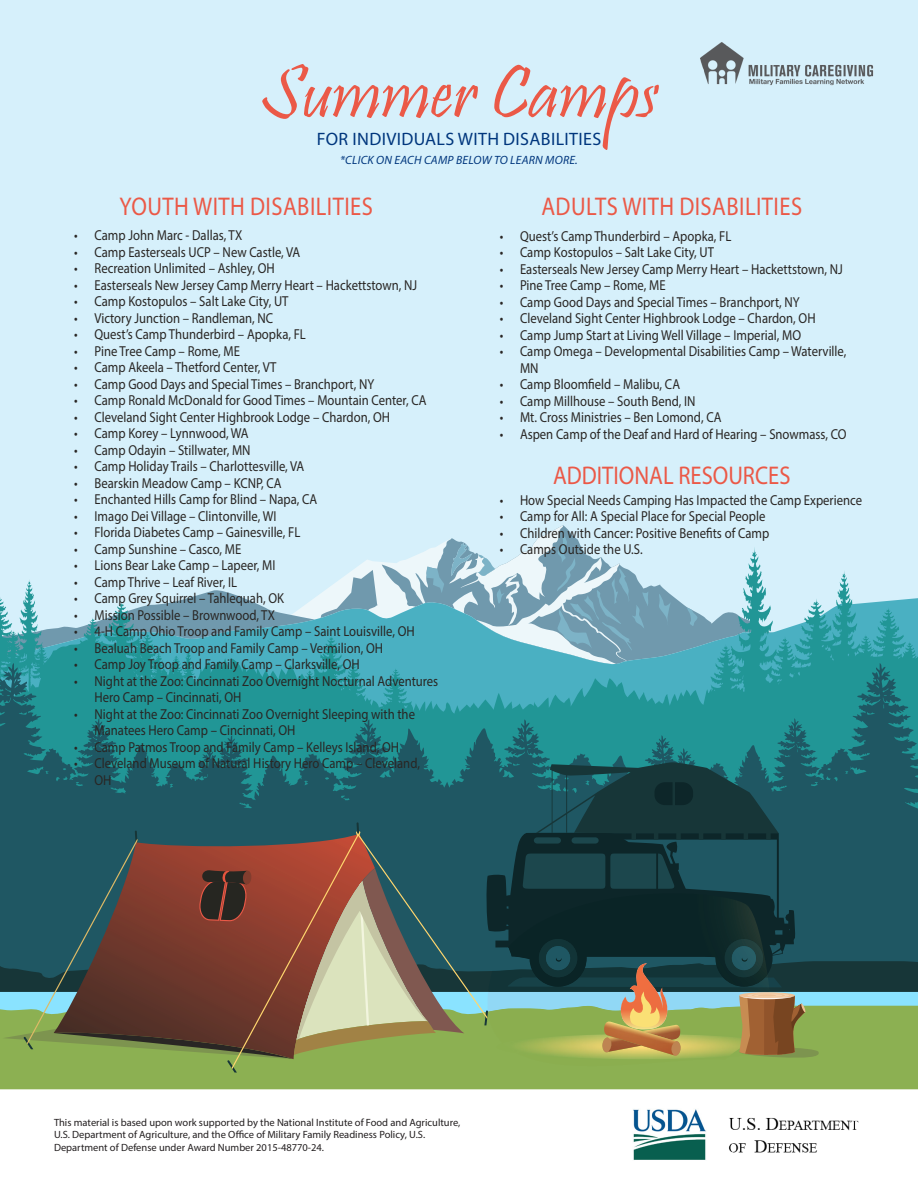
<style>
.page{position:relative;width:918px;height:1188px;background:#fff}
.page>*{position:absolute;margin:0;border:0;box-sizing:border-box;transform-origin:0 0}
.t1{font:76.5px "Pristina";color:#eb5947}
.t2{font:25.65px "Myriad Pro";letter-spacing:.02em;color:#eb5947;scale:.88 1}
.t3{font:25.65px "Myriad Pro";color:#eb5947;scale:.88 1}
.t4{font:18px "Myriad Pro";letter-spacing:.02em;color:#00367d}
.t5{font:14.4px/16.5px "Myriad Pro";color:#292624;scale:.88 1}
.t6{font:italic 12px "Myriad Pro";letter-spacing:.02em;color:#00367d}
.t7{font:10.5px/12.6px "Myriad Pro";color:#231f20}
</style>
<div class="page">
<div style="left:0;top:0;width:918px;height:546px;background:#d6f0fb"></div>
<div style="left:649px;top:525px;width:123px;height:21px;background:#d6f0fb"></div>
<div style="left:0;top:525px;width:649px;height:21px;background:#d6f0fb"></div>
<svg style="left:0;top:546px;width:918px;height:117px;background:#92c7d4"></svg>
<svg style="left:0;top:663px;width:918px;height:99px;background:#279196"></svg>
<div style="left:0;top:1073px;width:918px;height:16px;background:#8cb052"></div>
<svg style="left:0;top:762px;width:918px;height:311px;background:#4b6255"></svg>
<img style="left:729px;top:1118px;width:130px;height:35px">
<img style="left:633px;top:1109px;width:73px;height:51px">
<img style="left:700px;top:41px;width:173px;height:44px">
<p class="t1" style="left:260px;top:50px;width:400px">Summer Camps</p>
<p class="t4" style="left:317px;top:128px;width:286px">FOR INDIVIDUALS WITH DISABILITIES</p>
<p class="t6" style="left:340px;top:153px;width:239px">*CLICK ON EACH CAMP BELOW TO LEARN MORE.</p>
<p class="t2" style="left:120px;top:190px;width:290px">YOUTH WITH DISABILITIES</p>
<p class="t5" style="left:74px;top:227px;width:193px">• Camp John Marc - Dallas, TX</p>
<p class="t5" style="left:74px;top:243px;width:258px">• Camp Easterseals UCP – New Castle, VA</p>
<p class="t5" style="left:74px;top:260px;width:229px">• Recreation Unlimited – Ashley, OH</p>
<p class="t5" style="left:74px;top:276px;width:391px">• Easterseals New Jersey Camp Merry Heart – Hackettstown, NJ</p>
<p class="t5" style="left:74px;top:293px;width:245px">• Camp Kostopulos – Salt Lake City, UT</p>
<p class="t5" style="left:74px;top:309px;width:228px">• Victory Junction – Randleman, NC</p>
<p class="t5" style="left:74px;top:326px;width:265px">• Quest’s Camp Thunderbird – Apopka, FL</p>
<p class="t5" style="left:74px;top:342px;width:190px">• Pine Tree Camp – Rome, ME</p>
<p class="t5" style="left:74px;top:359px;width:231px">• Camp Akeela – Thetford Center, VT</p>
<p class="t5" style="left:74px;top:375px;width:342px">• Camp Good Days and Special Times – Branchport, NY</p>
<p class="t5" style="left:74px;top:392px;width:402px">• Camp Ronald McDonald for Good Times – Mountain Center, CA</p>
<p class="t5" style="left:74px;top:408px;width:360px">• Cleveland Sight Center Highbrook Lodge – Chardon, OH</p>
<p class="t5" style="left:74px;top:425px;width:200px">• Camp Korey – Lynnwood, WA</p>
<p class="t5" style="left:74px;top:441px;width:202px">• Camp Odayin – Stillwater, MN</p>
<p class="t5" style="left:74px;top:458px;width:263px">• Camp Holiday Trails – Charlottesville, VA</p>
<p class="t5" style="left:74px;top:474px;width:237px">• Bearskin Meadow Camp – KCNP, CA</p>
<p class="t5" style="left:74px;top:491px;width:278px">• Enchanted Hills Camp for Blind – Napa, CA</p>
<p class="t5" style="left:74px;top:507px;width:231px">• Imago Dei Village – Clintonville, WI</p>
<p class="t5" style="left:74px;top:524px;width:258px">• Florida Diabetes Camp – Gainesville, FL</p>
<p class="t5" style="left:74px;top:540px;width:191px">• Camp Sunshine – Casco, ME</p>
<p class="t5" style="left:74px;top:557px;width:230px">• Lions Bear Lake Camp – Lapeer, MI</p>
<p class="t5" style="left:74px;top:573px;width:187px">• Camp Thrive – Leaf River, IL</p>
<p class="t5" style="left:74px;top:590px;width:240px">• Camp Grey Squirrel – Tahlequah, OK</p>
<p class="t5" style="left:74px;top:606px;width:230px">• Mission Possible – Brownwood, TX</p>
<p class="t5" style="left:74px;top:623px;width:388px">• 4-H Camp Ohio Troop and Family Camp – Saint Louisville, OH</p>
<p class="t5" style="left:74px;top:639px;width:353px">• Bealuah Beach Troop and Family Camp – Vermilion, OH</p>
<p class="t5" style="left:74px;top:656px;width:326px">• Camp Joy Troop and Family Camp – Clarksville, OH</p>
<p class="t5" style="left:94px;top:672px;width:392px;text-indent:-20px">• Night at the Zoo: Cincinnati Zoo Overnight Nocturnal Adventures<br>Hero Camp – Cincinnati, OH</p>
<p class="t5" style="left:94px;top:705px;width:366px;text-indent:-20px">• Night at the Zoo: Cincinnati Zoo Overnight Sleeping with the<br>Manatees Hero Camp – Cincinnati, OH</p>
<p class="t5" style="left:74px;top:738px;width:371px">• Camp Patmos Troop and Family Camp – Kelleys Island, OH</p>
<p class="t5" style="left:94px;top:755px;width:371px;text-indent:-20px">• Cleveland Museum of Natural History Hero Camp – Cleveland,<br>OH</p>
<p class="t2" style="left:541px;top:191px;width:298px">ADULTS WITH DISABILITIES</p>
<p class="t5" style="left:500px;top:228px;width:265px">• Quest’s Camp Thunderbird – Apopka, FL</p>
<p class="t5" style="left:500px;top:244px;width:245px">• Camp Kostopulos – Salt Lake City, UT</p>
<p class="t5" style="left:500px;top:261px;width:391px">• Easterseals New Jersey Camp Merry Heart – Hackettstown, NJ</p>
<p class="t5" style="left:500px;top:277px;width:190px">• Pine Tree Camp – Rome, ME</p>
<p class="t5" style="left:500px;top:294px;width:342px">• Camp Good Days and Special Times – Branchport, NY</p>
<p class="t5" style="left:500px;top:310px;width:360px">• Cleveland Sight Center Highbrook Lodge – Chardon, OH</p>
<p class="t5" style="left:500px;top:327px;width:344px">• Camp Jump Start at Living Well Village – Imperial, MO</p>
<p class="t5" style="left:520px;top:343px;width:372px;text-indent:-20px">• Camp Omega – Developmental Disabilities Camp – Waterville,<br>MN</p>
<p class="t5" style="left:500px;top:376px;width:206px">• Camp Bloomfield – Malibu, CA</p>
<p class="t5" style="left:500px;top:393px;width:224px">• Camp Millhouse – South Bend, IN</p>
<p class="t5" style="left:500px;top:409px;width:253px">• Mt. Cross Ministries – Ben Lomond, CA</p>
<p class="t5" style="left:500px;top:426px;width:396px">• Aspen Camp of the Deaf and Hard of Hearing – Snowmass, CO</p>
<p class="t3" style="left:553px;top:460px;width:271px">ADDITIONAL RESOURCES</p>
<p class="t5" style="left:500px;top:492px;width:413px">• How Special Needs Camping Has Impacted the Camp Experience</p>
<p class="t5" style="left:500px;top:508px;width:303px">• Camp for All: A Special Place for Special People</p>
<p class="t5" style="left:500px;top:525px;width:308px">• Children with Cancer: Positive Benefits of Camp</p>
<p class="t5" style="left:500px;top:541px;width:164px">• Camps Outside the U.S.</p>
<p class="t7" style="left:54px;top:1116px;width:408px">This material is based upon work supported by the National Institute of Food and Agriculture,<br>U.S. Department of Agriculture, and the Office of Military Family Readiness Policy, U.S.</p>
<p class="t7" style="left:54px;top:1141px;width:272px">Department of Defense under Award Number 2015-48770-24.</p>
</div>
